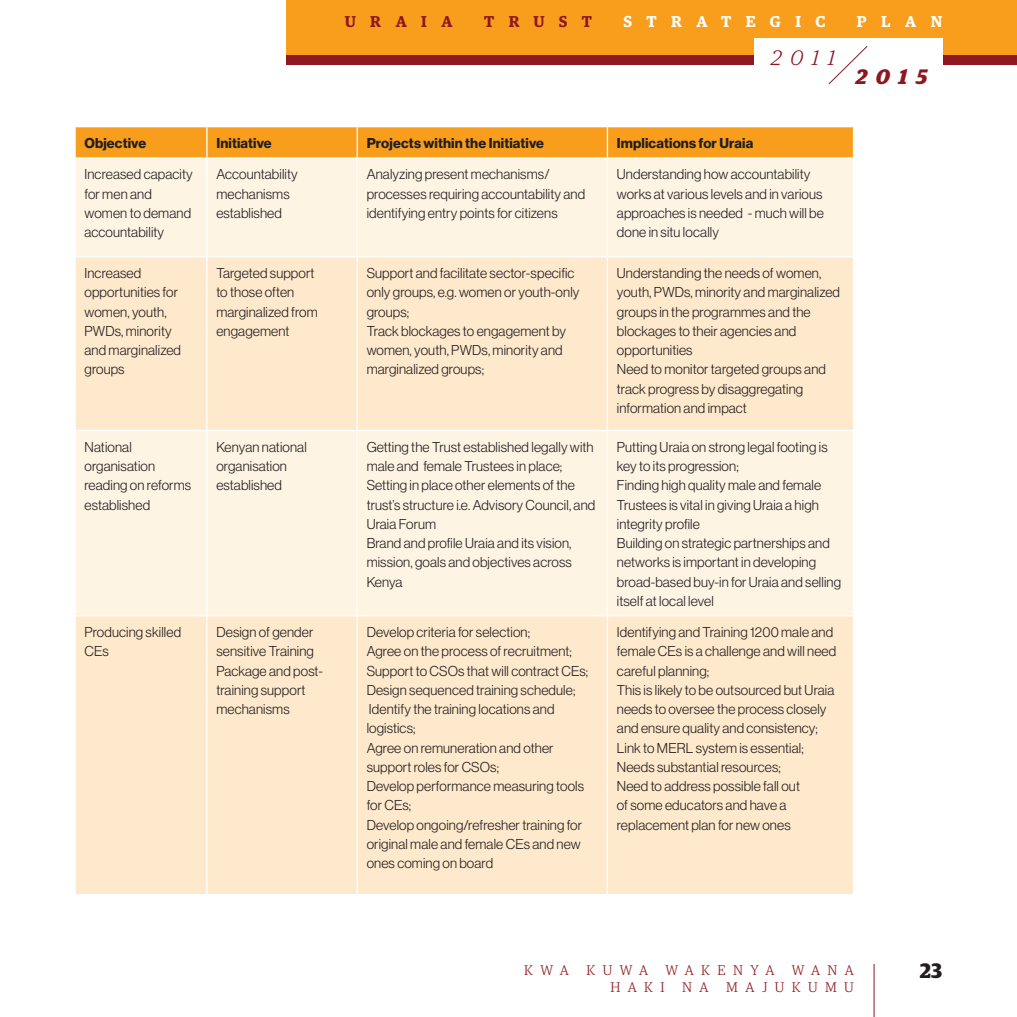
<style>
.page{position:relative;width:1017px;height:1017px;background:#fff}
.page>*{position:absolute;margin:0;border:0;box-sizing:border-box;transform-origin:0 0}
.t1{font:italic 700 21px "Guardian Egyp";color:#8e1721}
.t2{font:italic 300 21px "Guardian Egyp";color:#8e1721}
.t3{font:700 21px "Guardian Egyp";color:#231f20}
.t4{font:600 15.75px "Guardian Egyp";letter-spacing:.92em;color:#fff}
.t5{font:600 15.75px "Guardian Egyp";letter-spacing:.92em;color:#8e1721}
.t6{font:300 14px/19.2px "Haas Grot Disp 45";letter-spacing:.01em;color:#231f20}
.t7{font:700 14px "Haas Grot Disp 75";letter-spacing:.01em;color:#231f20}
.t8{font:300 14px "Guardian Egyp";letter-spacing:.53em;color:#8e1721}
</style>
<div class="page">
<div style="left:286px;top:0;width:731px;height:65px;background:#f89e1c"></div>
<div style="left:286px;top:55px;width:731px;height:10px;background:#8e1721"></div>
<hr style="left:874px;top:964px;width:1px;height:53px;background:#8e1721">
<div style="left:754px;top:38px;width:188px;height:33px;background:#fff"></div>
<svg style="left:828px;top:46px;width:40px;height:39px"></svg>
<div style="left:76px;top:127px;width:777px;height:30px;background:#f89e1c"></div>
<div style="left:76px;top:159px;width:777px;height:97px;background:#fef4e4"></div>
<svg style="left:76px;top:257px;width:777px;height:637px;background:#feecd3"></svg>
<hr style="left:206px;top:127px;width:2px;height:30px;background:#fff">
<hr style="left:357px;top:127px;width:1px;height:30px;background:#fff">
<hr style="left:607px;top:127px;width:1px;height:30px;background:#fff">
<hr style="left:206px;top:159px;width:2px;height:97px;background:#fff">
<hr style="left:357px;top:159px;width:1px;height:97px;background:#fff">
<hr style="left:607px;top:159px;width:1px;height:97px;background:#fff">
<hr style="left:206px;top:257px;width:2px;height:173px;background:#fff">
<hr style="left:357px;top:257px;width:1px;height:173px;background:#fff">
<hr style="left:607px;top:257px;width:1px;height:173px;background:#fff">
<hr style="left:74px;top:430px;width:133px;height:1px;background:#fff">
<hr style="left:207px;top:430px;width:150px;height:1px;background:#fff">
<hr style="left:206px;top:431px;width:2px;height:184px;background:#fff">
<hr style="left:357px;top:430px;width:250px;height:1px;background:#fff">
<hr style="left:357px;top:431px;width:1px;height:184px;background:#fff">
<hr style="left:607px;top:430px;width:247px;height:1px;background:#fff">
<hr style="left:607px;top:431px;width:1px;height:184px;background:#fff">
<hr style="left:74px;top:615px;width:133px;height:1px;background:#fff">
<hr style="left:207px;top:615px;width:150px;height:1px;background:#fff">
<hr style="left:206px;top:616px;width:2px;height:278px;background:#fff">
<hr style="left:357px;top:615px;width:250px;height:1px;background:#fff">
<hr style="left:357px;top:616px;width:1px;height:278px;background:#fff">
<hr style="left:607px;top:615px;width:247px;height:1px;background:#fff">
<hr style="left:607px;top:616px;width:1px;height:278px;background:#fff">
<p class="t5" style="left:345px;top:10px;width:109px">URAIA</p>
<p class="t5" style="left:484px;top:10px;width:109px">TRUST</p>
<p class="t4" style="left:623px;top:10px;width:18px">ST</p>
<p class="t4" style="left:671px;top:10px;width:156px">RATEGIC</p>
<p class="t4" style="left:857px;top:10px;width:87px">PLAN</p>
<h1 class="t2" style="left:771px;top:44px;width:65px">2011</h1>
<h1 class="t1" style="left:856px;top:61px;width:73px">2015</h1>
<p class="t7" style="left:85px;top:135px;width:63px">Objective</p>
<p class="t7" style="left:216px;top:135px;width:57px">Initiative</p>
<p class="t7" style="left:367px;top:135px;width:179px">Projects within the Initiative</p>
<p class="t7" style="left:617px;top:135px;width:138px">Implications for Uraia</p>
<p class="t6" style="left:85px;top:165px;width:110px">Increased capacity for men and women to demand accountability</p>
<p class="t6" style="left:216px;top:165px;width:83px">Accountability mechanisms established</p>
<p class="t6" style="left:367px;top:165px;width:220px">Analyzing present mechanisms/ processes requiring accountability and identifying entry points for citizens</p>
<p class="t6" style="left:617px;top:165px;width:209px">Understanding how accountability works at various levels and in various approaches is needed - much will be done in situ locally</p>
<p class="t6" style="left:85px;top:264px;width:98px">Increased opportunities for women, youth,<br>PWDs, minority and marginalized groups</p>
<p class="t6" style="left:216px;top:264px;width:103px">Targeted support to those often marginalized from engagement</p>
<p class="t6" style="left:367px;top:264px;width:214px">Support and facilitate sector-specific only groups, e.g. women or youth-only groups;<br>Track blockages to engagement by women, youth, PWDs, minority and marginalized groups;</p>
<p class="t6" style="left:617px;top:264px;width:225px">Understanding the needs of women, youth, PWDs, minority and marginalized groups in the programmes and the blockages to their agencies and opportunities<br>Need to monitor targeted groups and track progress by disaggregating information and impact</p>
<p class="t6" style="left:85px;top:437px;width:108px">National organisation reading on reforms established</p>
<p class="t6" style="left:216px;top:437px;width:92px">Kenyan national organisation established</p>
<p class="t6" style="left:367px;top:437px;width:230px">Getting the Trust established legally with male and female Trustees in place;<br>Setting in place other elements of the trust’s structure i.e. Advisory Council, and<br>Uraia Forum<br>Brand and profile Uraia and its vision, mission, goals and objectives across<br>Kenya</p>
<p class="t6" style="left:617px;top:437px;width:226px">Putting Uraia on strong legal footing is key to its progression;<br>Finding high quality male and female Trustees is vital in giving Uraia a high integrity profile<br>Building on strategic partnerships and networks is important in developing broad-based buy-in for Uraia and selling itself at local level</p>
<p class="t6" style="left:85px;top:623px;width:98px">Producing skilled<br>CEs</p>
<p class="t6" style="left:216px;top:623px;width:108px">Design of gender sensitive Training<br>Package and post&shy;training support mechanisms</p>
<p class="t6" style="left:367px;top:623px;width:223px">Develop criteria for selection;<br>Agree on the process of recruitment;<br>Support to CSOs that will contract CEs;<br>Design sequenced training schedule;<br>Identify the training locations and logistics;<br>Agree on remuneration and other support roles for CSOs;<br>Develop performance measuring tools for CEs;<br>Develop ongoing/refresher training for original male and female CEs and new ones coming on board</p>
<p class="t6" style="left:617px;top:623px;width:221px">Identifying and Training 1200 male and female CEs is a challenge and will need careful planning;<br>This is likely to be outsourced but Uraia needs to oversee the process closely and ensure quality and consistency;<br>Link to MERL system is essential;<br>Needs substantial resources;<br>Need to address possible fall out<br>of some educators and have a replacement plan for new ones</p>
<p class="t8" style="left:524px;top:961px;width:46px">KWA</p>
<p class="t8" style="left:586px;top:961px;width:63px">KUWA</p>
<p class="t8" style="left:665px;top:961px;width:110px">WAKENYA</p>
<p class="t8" style="left:792px;top:961px;width:63px">WANA</p>
<p class="t8" style="left:610px;top:978px;width:56px">HAKI</p>
<p class="t8" style="left:682px;top:978px;width:28px">N A</p>
<p class="t8" style="left:726px;top:978px;width:129px">MAJUKUMU</p>
<h1 class="t3" style="left:920px;top:954px;width:24px">23</h1>
</div>
